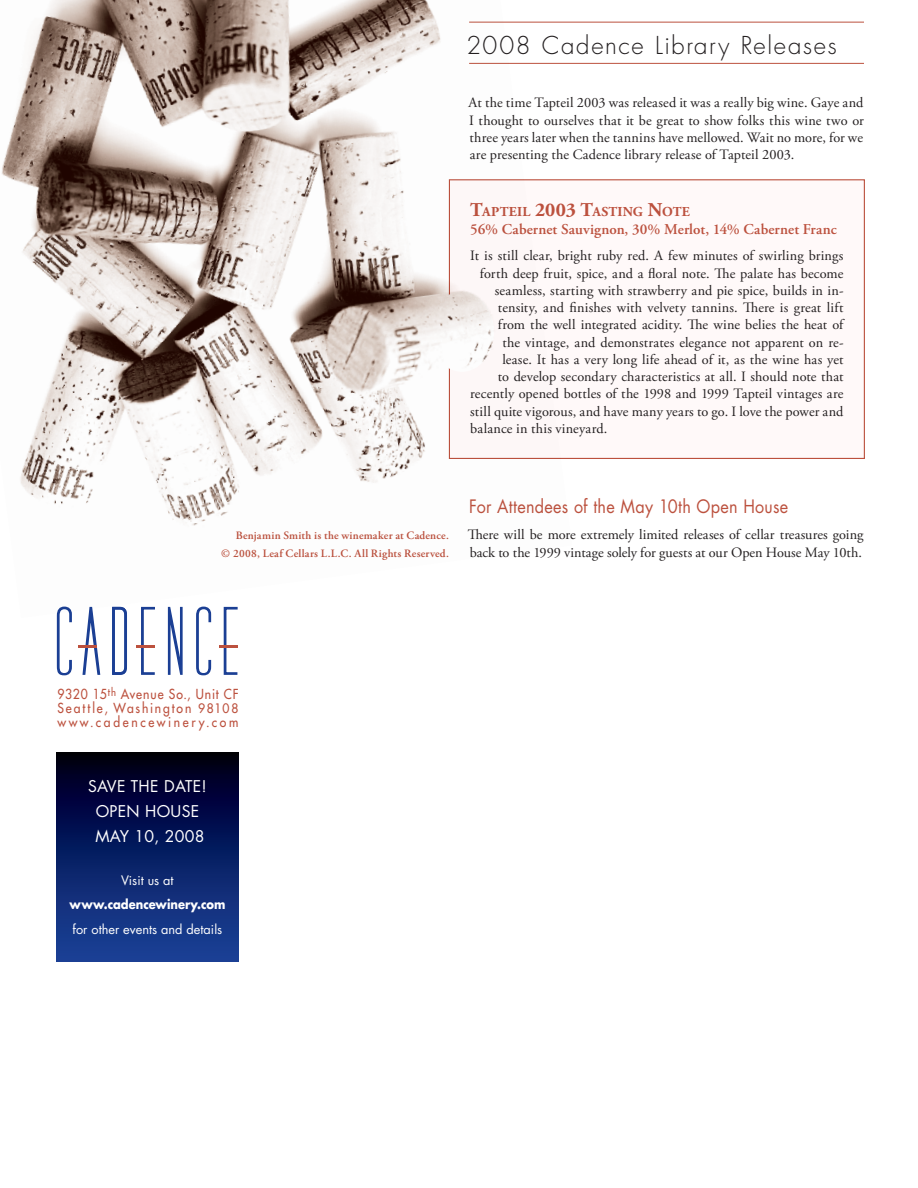
<style>
.page{position:relative;width:918px;height:1188px;background:#fff}
.page>*{position:absolute;margin:0;border:0;box-sizing:border-box;transform-origin:0 0}
.Tasting_Note_Title{font:300 24px "Futura";letter-spacing:.065em;color:#231f20}
.columnHeads{font:18px "Futura";letter-spacing:.015em;color:#bc513e;scale:.9 1}
.TOC_Head{font:15.75px "Futura";letter-spacing:.02em;color:#fff}
.TastingNotesPercenta{font:600 15px "Adobe Garamond Pro";letter-spacing:.005em;color:#bc513e}
.Body_Black_Text{font:14.25px/17.2px "Adobe Garamond Pro";letter-spacing:.01em;color:#231f20}
.TastingNotesHead{font:700 13.65px "Adobe Garamond Pro";letter-spacing:.015em;color:#bc513e}
.t1{font:500 13.5px/14.2px "Futura Std";letter-spacing:.16em;color:#bc513e;text-align:justify;scale:.9 1}
.t2{font:12.75px "Futura";color:#fff}
.t3{font:700 12.75px "Futura";color:#fff;scale:.9 1}
.t4{font:600 11.25px "Adobe Garamond Pro";letter-spacing:.02em;color:#bc513e}
.s1{font-size:19.5px}
.s2{font-size:12.75px}
</style>
<div class="page">
<svg style="left:56px;top:753px;width:183px;height:209px;background:#091d5d"></svg>
<hr style="left:469px;top:22px;width:395px;height:1px;background:#bc513e">
<hr style="left:469px;top:63px;width:395px;height:1px;background:#bc513e">
<svg style="left:56px;top:618px;width:16px;height:58px"></svg>
<svg style="left:82px;top:618px;width:19px;height:57px"></svg>
<svg style="left:112px;top:618px;width:15px;height:57px"></svg>
<svg style="left:141px;top:618px;width:14px;height:57px"></svg>
<svg style="left:167px;top:618px;width:16px;height:57px"></svg>
<svg style="left:196px;top:618px;width:16px;height:58px"></svg>
<svg style="left:223px;top:618px;width:15px;height:57px"></svg>
<hr style="left:79px;top:645px;width:18px;height:3px;background:#bc513e">
<hr style="left:137px;top:645px;width:18px;height:3px;background:#bc513e">
<hr style="left:220px;top:645px;width:18px;height:3px;background:#bc513e">
<div style="left:449px;top:180px;width:415px;height:278px;background:#fff9f9"></div>
<img style="left:1px;top:0;width:571px;height:618px">
<p class="Tasting_Note_Title" style="left:466px;top:31px;width:372px">2008 Cadence Library Releases</p>
<p class="Body_Black_Text" style="left:468px;top:95px;width:397px;text-align:justify">At the time Tapteil 2003 was released it was a really big wine. Gaye and I thought to ourselves that it be great to show folks this wine two or three years later when the tannins have mellowed. Wait no more, for we are presenting the Cadence library release of Tapteil 2003.</p>
<p class="TastingNotesHead" style="left:470px;top:204px;width:221px"><span class="s1">T</span>APTEIL <span class="s1">2003 T</span>ASTING <span class="s1">N</span>OTE</p>
<p class="TastingNotesPercenta" style="left:470px;top:221px;width:368px">56% Cabernet Sauvignon, 30% Merlot, 14% Cabernet Franc</p>
<p class="Body_Black_Text" style="left:470px;top:248px;width:375px">It is still clear, bright ruby red. A few minutes of swirling brings</p>
<p class="Body_Black_Text" style="left:480px;top:265px;width:365px">forth deep fruit, spice, and a floral note. The palate has become</p>
<p class="Body_Black_Text" style="left:495px;top:282px;width:350px">seamless, starting with strawberry and pie spice, builds in in-</p>
<p class="Body_Black_Text" style="left:498px;top:299px;width:347px">tensity, and finishes with velvety tannins. There is great lift</p>
<p class="Body_Black_Text" style="left:498px;top:317px;width:347px">from the well integrated acidity. The wine belies the heat of</p>
<p class="Body_Black_Text" style="left:502px;top:334px;width:343px">the vintage, and demonstrates elegance not apparent on re-</p>
<p class="Body_Black_Text" style="left:502px;top:351px;width:343px">lease. It has a very long life ahead of it, as the wine has yet</p>
<p class="Body_Black_Text" style="left:498px;top:368px;width:347px">to develop secondary characteristics at all. I should note that</p>
<p class="Body_Black_Text" style="left:470px;top:386px;width:375px">recently opened bottles of the 1998 and 1999 Tapteil vintages are</p>
<p class="Body_Black_Text" style="left:470px;top:403px;width:375px">still quite vigorous, and have many years to go. I love the power and</p>
<p class="Body_Black_Text" style="left:470px;top:420px;width:139px">balance in this vineyard.</p>
<p class="t4" style="left:236px;top:529px;width:215px">Benjamin Smith is the winemaker at Cadence.</p>
<p class="t4" style="left:221px;top:547px;width:229px">© 2008, Leaf Cellars L.L.C. All Rights Reserved.</p>
<p class="columnHeads" style="left:469px;top:495px;width:356px">For Attendees of the May 10th Open H ouse</p>
<p class="Body_Black_Text" style="left:468px;top:527px;width:397px">There will be more extremely limited releases of cellar treasures going back to the 1999 vintage solely for guests at our Open House May 10th.</p>
<p class="t1" style="left:57px;top:687px;width:203px">9320 15<sup>th</sup> Avenue So., Unit CF Seattle, Washington <span class="s2">98108 </span>www.cadencewinery.com</p>
<p class="TOC_Head" style="left:88px;top:776px;width:120px">Save the Date!</p>
<p class="TOC_Head" style="left:96px;top:801px;width:105px">open house</p>
<p class="TOC_Head" style="left:96px;top:826px;width:111px">may 10, 2008</p>
<p class="t2" style="left:121px;top:872px;width:54px">Visit us at</p>
<p class="t3" style="left:70px;top:896px;width:175px">www.cadencewinery.com</p>
<p class="t2" style="left:73px;top:921px;width:151px">for other events and details</p>
</div>
